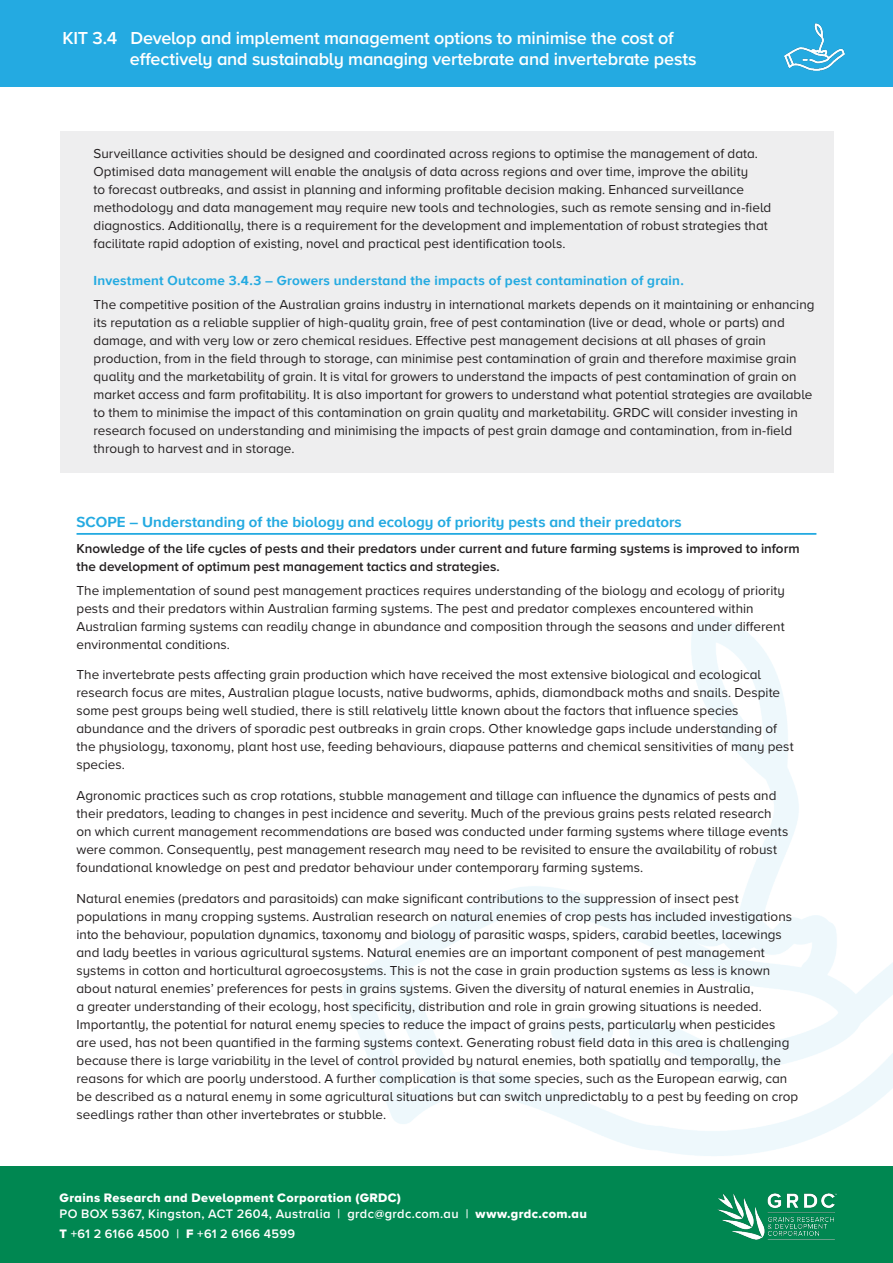
<style>
.page{position:relative;width:893px;height:1263px;background:#fff}
.page>*{position:absolute;margin:0;border:0;box-sizing:border-box;transform-origin:0 0}
.Banner_body_text{font:600 18px "Proxima Nova A";letter-spacing:-.01em;color:#fff}
.Text_heading_1_-_col{font:700 15px "Proxima Nova AW01";letter-spacing:.005em;color:#24aae1}
.Body_text{font:13.5px/18px "Proxima Nova A";color:#231f20}
.Text_heading_2{font:600 13.5px/17.2px "Proxima Nova A";color:#231f20}
.Text_heading_2_-_col{font:700 13.5px "Proxima Nova AW01";letter-spacing:.02em;color:#24aae1}
.t1{font:600 12.75px "Proxima Nova A";letter-spacing:.03em;color:#fff}
.t2{font:12.75px "Proxima Nova A Extrabld";letter-spacing:.025em;color:#fff}
.s1{font-family:"Proxima Nova A Extrabld";font-weight:400}
</style>
<div class="page">
<div style="left:60px;top:132px;width:773px;height:341px;background:#eeeeef"></div>
<div style="left:0;top:0;width:893px;height:86px;background:#24aae1"></div>
<div style="left:0;top:1166px;width:893px;height:97px;background:#008751"></div>
<img style="left:717px;top:1193px;width:120px;height:47px">
<img style="left:784px;top:23px;width:61px;height:48px">
<hr style="left:77px;top:533px;width:739px;height:2px;background:#24aae1">
<p class="Banner_body_text" style="left:63px;top:24px;width:613px">KIT 3.4 Develop and implement management options to minimise the cost of</p>
<p class="Banner_body_text" style="left:130px;top:46px;width:568px">effectively and sustainably managing vertebrate and invertebrate pests</p>
<p class="Body_text" style="left:94px;top:144px;width:679px">Surveillance activities should be designed and coordinated across regions to optimise the management of data.<br>Optimised data management will enable the analysis of data across regions and over time, improve the ability<br>to forecast outbreaks, and assist in planning and informing profitable decision making. Enhanced surveillance methodology and data management may require new tools and technologies, such as remote sensing and in-field diagnostics. Additionally, there is a requirement for the development and implementation of robust strategies that facilitate rapid adoption of existing, novel and practical pest identification tools.</p>
<p class="Text_heading_2_-_col" style="left:94px;top:273px;width:592px">Investment Outcome 3.4.3 – Growers understand the impacts of pest contamination of grain.</p>
<p class="Body_text" style="left:94px;top:295px;width:722px">The competitive position of the Australian grains industry in international markets depends on it maintaining or enhancing its reputation as a reliable supplier of high-quality grain, free of pest contamination (live or dead, whole or parts) and damage, and with very low or zero chemical residues. Effective pest management decisions at all phases of grain production, from in the field through to storage, can minimise pest contamination of grain and therefore maximise grain quality and the marketability of grain. It is vital for growers to understand the impacts of pest contamination of grain on market access and farm profitability. It is also important for growers to understand what potential strategies are available to them to minimise the impact of this contamination on grain quality and marketability. GRDC will consider investing in research focused on understanding and minimising the impacts of pest grain damage and contamination, from in-field through to harvest and in storage.</p>
<p class="Text_heading_1_-_col" style="left:77px;top:514px;width:607px">SCOPE – Understanding of the biology and ecology of priority pests and their predators</p>
<p class="Text_heading_2" style="left:77px;top:540px;width:725px">Knowledge of the life cycles of pests and their predators under current and future farming systems is improved to inform the development of optimum pest management tactics and strategies.</p>
<p class="Body_text" style="left:77px;top:580px;width:710px">The implementation of sound pest management practices requires understanding of the biology and ecology of priority pests and their predators within Australian farming systems. The pest and predator complexes encountered within Australian farming systems can readily change in abundance and composition through the seasons and under different environmental conditions.</p>
<p class="Body_text" style="left:77px;top:665px;width:719px">The invertebrate pests affecting grain production which have received the most extensive biological and ecological research focus are mites, Australian plague locusts, native budworms, aphids, diamondback moths and snails. Despite some pest groups being well studied, there is still relatively little known about the factors that influence species abundance and the drivers of sporadic pest outbreaks in grain crops. Other knowledge gaps include understanding of the physiology, taxonomy, plant host use, feeding behaviours, diapause patterns and chemical sensitivities of many pest species.</p>
<p class="Body_text" style="left:77px;top:786px;width:713px">Agronomic practices such as crop rotations, stubble management and tillage can influence the dynamics of pests and their predators, leading to changes in pest incidence and severity. Much of the previous grains pests related research on which current management recommendations are based was conducted under farming systems where tillage events were common. Consequently, pest management research may need to be revisited to ensure the availability of robust foundational knowledge on pest and predator behaviour under contemporary farming systems.</p>
<p class="Body_text" style="left:77px;top:889px;width:723px">Natural enemies (predators and parasitoids) can make significant contributions to the suppression of insect pest populations in many cropping systems. Australian research on natural enemies of crop pests has included investigations into the behaviour, population dynamics, taxonomy and biology of parasitic wasps, spiders, carabid beetles, lacewings and lady beetles in various agricultural systems. Natural enemies are an important component of pest management systems in cotton and horticultural agroecosystems. This is not the case in grain production systems as less is known about natural enemies’ preferences for pests in grains systems. Given the diversity of natural enemies in Australia,<br>a greater understanding of their ecology, host specificity, distribution and role in grain growing situations is needed.<br>Importantly, the potential for natural enemy species to reduce the impact of grains pests, particularly when pesticides are used, has not been quantified in the farming systems context. Generating robust field data in this area is challenging because there is large variability in the level of control provided by natural enemies, both spatially and temporally, the reasons for which are poorly understood. A further complication is that some species, such as the European earwig, can be described as a natural enemy in some agricultural situations but can switch unpredictably to a pest by feeding on crop seedlings rather than other invertebrates or stubble.</p>
<p class="t2" style="left:60px;top:1188px;width:343px">Grains Research and Development Corporation (GRDC)</p>
<p class="t1" style="left:60px;top:1204px;width:529px">PO BOX 5367, Kingston, ACT 2604, Australia | grdc@grdc.com.au | <span class="s1">www.grdc.com.au</span></p>
<p class="t1" style="left:60px;top:1224px;width:237px"><span class="s1">T</span> +61 2 6166 4500 | <span class="s1">F</span> +61 2 6166 4599</p>
</div>
